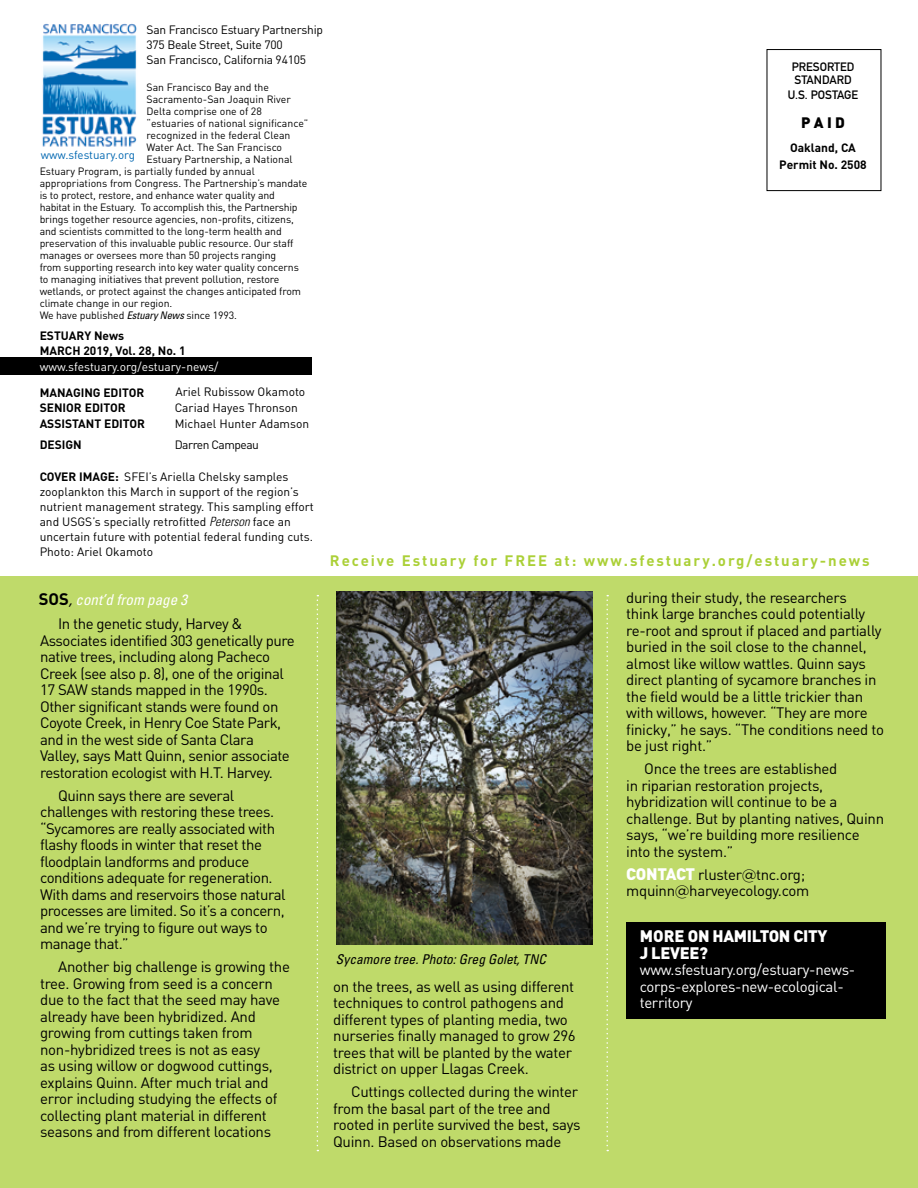
<style>
.page{position:relative;width:918px;height:1188px;background:#fff}
.page>*{position:absolute;margin:0;border:0;box-sizing:border-box;transform-origin:0 0}
.t1{font:900 16.5px/16.5px "DIN";letter-spacing:-.02em;color:#fff}
.t2{font:15px/16.5px "DIN";letter-spacing:-.02em;color:#000}
.t3{font:15px/16.5px "DIN";letter-spacing:-.02em;color:#fff}
.t4{font:700 15px "DIN";letter-spacing:.13em;color:#abd037}
.t5{font:italic condensed 15px "Univers";color:#fff}
.t6{font:900 15px "DIN";color:#000}
.t7{font:italic condensed 13.5px "Univers";color:#000}
.t8{font:12px/15px "DIN";color:#000}
.t9{font:700 12px/15px "DIN";color:#000}
.t10{font:12px/15px "DIN";letter-spacing:-.02em;color:#000}
.t11{font:12px "DIN";color:#fff}
.t12{font:700 12px/14px "DIN Alternate";color:#000;text-align:center}
.t13{font:12px "DIN";letter-spacing:-.04em;color:#000}
.t14{font:11.55px "DIN";color:#0067b1}
.t15{font:10.5px "DIN";letter-spacing:-.01em;color:#000}
.s1{font-family:"Univers";font-style:italic;font-stretch:condensed}
.s2{font-weight:700}
.s3{font-family:"Univers";font-weight:300;font-style:italic;font-stretch:condensed;font-size:12.75px}
.s4{font-family:"DIN";font-weight:700;font-style:normal;font-stretch:normal;font-size:16.5px;color:#000}
.s5{color:#000}
.s6{font-weight:900;font-size:16.5px;color:#fff}
.s7{font-family:"Gotham"}
</style>
<div class="page">
<div style="left:0;top:577px;width:918px;height:611px;background:#bfda6a"></div>
<div style="left:626px;top:922px;width:260px;height:97px;background:#000"></div>
<div style="left:0;top:357px;width:312px;height:18px;background:#000"></div>
<img style="left:42px;top:23px;width:95px;height:124px">
<div style="left:767px;top:49px;width:114px;height:142px;border:1px solid #000"></div>
<svg style="left:606px;top:595px;width:2px;height:556px"></svg>
<svg style="left:317px;top:595px;width:1px;height:556px"></svg>
<img style="left:336px;top:591px;width:257px;height:354px">
<p class="t10" style="left:147px;top:22px;width:178px">San Francisco Estuary Partnership<br>375 Beale Street, Suite 700<br>San Francisco, California 94105</p>
<p class="t15" style="left:147px;top:81px;width:124px">San Francisco Bay and the</p>
<p class="t15" style="left:147px;top:93px;width:146px">Sacramento-San Joaquin River</p>
<p class="t15" style="left:147px;top:105px;width:117px">Delta comprise one of 28</p>
<p class="t15" style="left:147px;top:117px;width:163px">“estuaries of national significance”</p>
<p class="t15" style="left:147px;top:129px;width:145px">recognized in the federal Clean</p>
<p class="t15" style="left:147px;top:141px;width:137px">Water Act. The San Francisco</p>
<p class="t15" style="left:147px;top:153px;width:148px">Estuary Partnership, a National</p>
<p class="t15" style="left:40px;top:165px;width:217px">Estuary Program, is partially funded by annual</p>
<p class="t15" style="left:40px;top:177px;width:269px">appropriations from Congress. The Partnership’s mandate</p>
<p class="t15" style="left:40px;top:189px;width:237px">is to protect, restore, and enhance water quality and</p>
<p class="t15" style="left:40px;top:201px;width:260px">habitat in the Estuary. To accomplish this, the Partnership</p>
<p class="t15" style="left:40px;top:213px;width:256px">brings together resource agencies, non-profits, citizens,</p>
<p class="t15" style="left:40px;top:225px;width:244px">and scientists committed to the long-term health and</p>
<p class="t15" style="left:40px;top:237px;width:255px">preservation of this invaluable public resource. Our staff</p>
<p class="t15" style="left:40px;top:249px;width:238px">manages or oversees more than 50 projects ranging</p>
<p class="t15" style="left:40px;top:261px;width:261px">from supporting research into key water quality concerns</p>
<p class="t15" style="left:40px;top:273px;width:241px">to managing initiatives that prevent pollution, restore</p>
<p class="t15" style="left:40px;top:285px;width:263px">wetlands, or protect against the changes anticipated from</p>
<p class="t15" style="left:40px;top:297px;width:134px">climate change in our region.</p>
<p class="t15" style="left:40px;top:309px;width:199px">We have published <span class="s1">Estuary News</span> since 1993.</p>
<p class="t9" style="left:40px;top:327px;width:147px">ESTUARY News<br>MARCH 2019, Vol. 28, No. 1</p>
<p class="t11" style="left:40px;top:360px;width:180px">www.sfestuary.org/estuary-news/</p>
<p class="t9" style="left:40px;top:384px;width:106px;line-height:15.9px">MANAGING EDITOR<br>SENIOR EDITOR</p>
<p class="t14" style="left:41px;top:149px;width:96px">www.sfestuary.org</p>
<p class="t8" style="left:175px;top:385px;width:131px">Ariel Rubissow Okamoto</p>
<p class="t8" style="left:175px;top:401px;width:125px">Cariad Hayes Thronson</p>
<p class="t9" style="left:40px;top:416px;width:107px">ASSISTANT EDITOR</p>
<p class="t8" style="left:175px;top:417px;width:136px">Michael Hunter Adamson</p>
<p class="t9" style="left:40px;top:437px;width:44px">DESIGN</p>
<p class="t13" style="left:175px;top:438px;width:86px">Darren Campeau</p>
<p class="t8" style="left:40px;top:469px;width:276px"><span class="s2">COVER IMAGE:</span> SFEI’s Ariella Chelsky samples zooplankton this March in support of the region’s nutrient management strategy. This sampling effort and USGS’s specially retrofitted <span class="s3">Peterson</span> face an uncertain future with potential federal funding cuts.<br>Photo: Ariel Okamoto</p>
<p class="t12" style="left:788px;top:59px;width:72px">PRESORTED<br>STANDARD<br>U.S. POSTAGE</p>
<p class="t6" style="left:801px;top:113px;width:45px">P A I D</p>
<p class="t9" style="left:779px;top:139px;width:89px;line-height:16.5px;text-align:center">Oakland, CA<br>Permit No. 2508</p>
<p class="t4" style="left:330px;top:550px;width:541px">Receive Estuary for FREE at: www.sfestuary.org/estuary-news</p>
<p class="t5" style="left:39px;top:590px;width:150px"><span class="s4">SOS</span><span class="s5">,</span> cont’d from page 3</p>
<p class="t2" style="left:40px;top:616px;width:256px;text-indent:18px">In the genetic study, Harvey &amp; Associates identified 303 genetically pure native trees, including along Pacheco Creek (see also p. 8), one of the original 17 SAW stands mapped in the 1990s.<br>Other significant stands were found on Coyote Creek, in Henry Coe State Park, and in the west side of Santa Clara Valley, says Matt Quinn, senior associate restoration ecologist with H.T. Harvey.</p>
<p class="t2" style="left:40px;top:787px;width:247px;text-indent:18px">Quinn says there are several challenges with restoring these trees. “Sycamores are really associated with flashy floods in winter that reset the floodplain landforms and produce conditions adequate for regeneration.<br>With dams and reservoirs those natural processes are limited. So it’s a concern, and we’re trying to figure out ways to manage that.”</p>
<p class="t2" style="left:40px;top:959px;width:251px;text-indent:18px">Another big challenge is growing the tree. Growing from seed is a concern due to the fact that the seed may have already have been hybridized. And growing from cuttings taken from non-hybridized trees is not as easy<br>as using willow or dogwood cuttings, explains Quinn. After much trial and error including studying the effects of collecting plant material in different seasons and from different locations</p>
<p class="t7" style="left:336px;top:950px;width:211px">Sycamore tree. Photo: Greg Golet, TNC</p>
<p class="t2" style="left:333px;top:978px;width:244px">on the trees, as well as using different techniques to control pathogens and different types of planting media, two nurseries finally managed to grow 296 trees that will be planted by the water district on upper Llagas Creek.</p>
<p class="t2" style="left:333px;top:1084px;width:249px;text-indent:18px">Cuttings collected during the winter from the basal part of the tree and rooted in perlite survived the best, says Quinn. Based on observations made</p>
<p class="t2" style="left:626px;top:590px;width:259px">during their study, the researchers<br>think large branches could potentially re-root and sprout if placed and partially buried in the soil close to the channel, almost like willow wattles. Quinn says direct planting of sycamore branches in the field would be a little trickier than with willows, however. “They are more finicky,” he says. “The conditions need to be just right.”</p>
<p class="t2" style="left:626px;top:761px;width:259px;text-indent:18px">Once the trees are established<br>in riparian restoration projects, hybridization will continue to be a challenge. But by planting natives, Quinn says, “we’re building more resilience into the system.”</p>
<p class="t2" style="left:626px;top:866px;width:185px"><span class="s6">CONTACT</span> rluster<span class="s7">@</span>tnc.org; mquinn<span class="s7">@</span>harveyecology.com</p>
<p class="t1" style="left:640px;top:928px;width:189px">MORE ON HAMILTON CITY<br>J LEVEE?</p>
<p class="t3" style="left:640px;top:962px;width:217px">www.sfestuary.org/estuary-news&shy;corps-explores-new-ecological&shy;territory</p>
</div>
